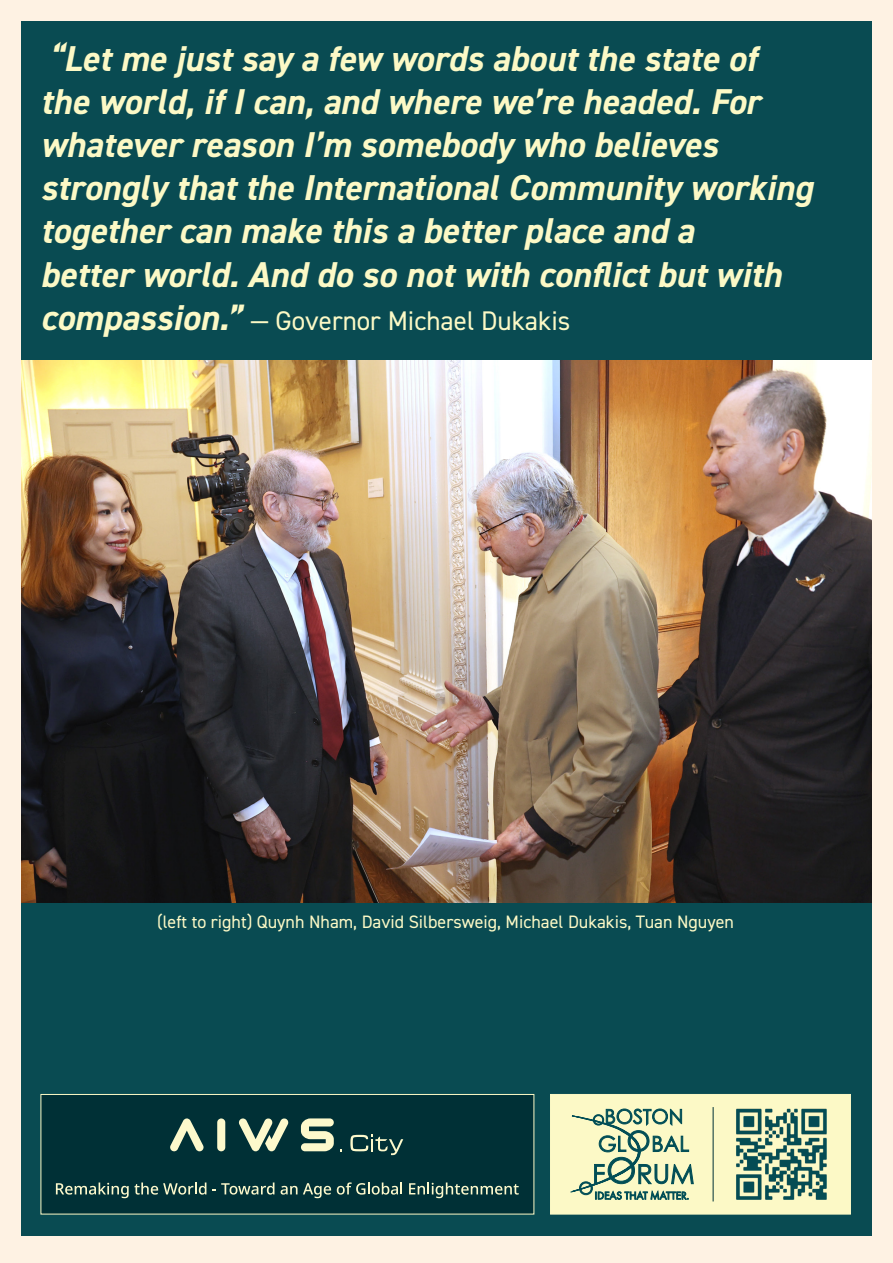
<style>
.page{position:relative;width:893px;height:1263px;background:#fef2e3}
.page>*{position:absolute;margin:0;border:0;box-sizing:border-box;transform-origin:0 0}
._16pt_title{font:italic 700 36px/43.2px "DIN2014";color:#fcf9c6}
._16pt_title-2{font:27px "DIN2014";color:#fcf9c6}
.t1{font:18px "DIN2014";color:#fcf9c6}
.t2{font:11.1px "Futura PT";color:#024e56}
.s1{font-weight:700;font-style:italic;font-size:36px}
</style>
<div class="page">
<div style="left:21px;top:21px;width:851px;height:1214px;background:#094b52"></div>
<img style="left:21px;top:360px;width:851px;height:542px">
<div style="left:550px;top:1094px;width:301px;height:120px;background:#fcf9c6"></div>
<div style="left:41px;top:1094px;width:493px;height:120px;background:#003036;border:1px solid #fcf9c6"></div>
<hr style="left:713px;top:1107px;width:1px;height:94px;background:#003036">
<svg style="left:572px;top:1109px;width:121px;height:86px"></svg>
<img style="left:736px;top:1108px;width:91px;height:92px">
<svg style="left:170px;top:1118px;width:34px;height:34px"></svg>
<svg style="left:238px;top:1118px;width:51px;height:33px"></svg>
<div style="left:217px;top:1118px;width:8px;height:33px;background:#fdf9cc;border-radius:4px"></div>
<svg style="left:301px;top:1118px;width:33px;height:33px"></svg>
<svg style="left:350px;top:1135px;width:53px;height:20px"></svg>
<svg style="left:56px;top:1182px;width:150px;height:16px"></svg>
<svg style="left:212px;top:1182px;width:62px;height:12px"></svg>
<svg style="left:281px;top:1183px;width:50px;height:15px"></svg>
<svg style="left:337px;top:1182px;width:65px;height:12px"></svg>
<svg style="left:409px;top:1182px;width:110px;height:16px"></svg>
<p class="_16pt_title" style="left:41px;top:36px;width:774px">“Let me just say a few words about the state of<br>the world, if I can, and where we’re headed. For whatever reason I’m somebody who believes strongly that the International Community working together can make this a better place and a<br>better world. And do so not with conflict but with</p>
<p class="_16pt_title-2" style="left:41px;top:304px;width:531px"><span class="s1">compassion.”</span> — Governor Michael Dukakis</p>
<p class="t1" style="left:157px;top:911px;width:578px">(left to right) Quynh Nham, David Silbersweig, Michael Dukakis, Tuan Nguyen</p>
<p class="t2" style="left:595px;top:1189px;width:96px">IDEAS THAT MATTER.</p>
</div>
